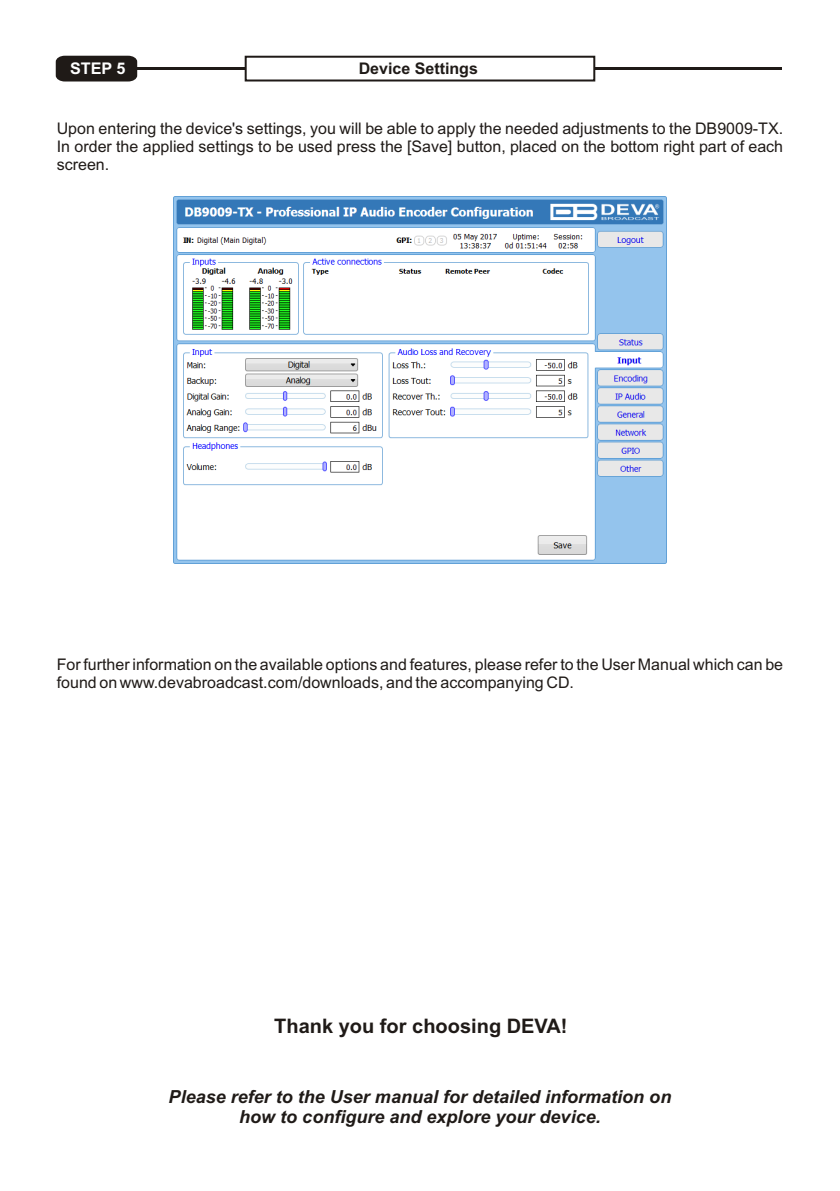
<style>
.page{position:relative;width:840px;height:1191px;background:#fff}
.page>*{position:absolute;margin:0;border:0;box-sizing:border-box;transform-origin:0 0}
.t1{font:700 20px "Arial";color:#1f1a17}
.t2{font:italic 700 18px/20.2px "Arial";color:#1f1a17;text-align:center}
.t3{font:16px/17.8px "Arial";color:#1f1a17;text-align:justify}
.t4{font:700 16px "Arial";color:#1f1a17}
.t5{font:700 16px "Arial";color:#fff}
</style>
<div class="page">
<img style="left:173px;top:196px;width:493px;height:367px">
<hr style="left:99px;top:67px;width:682px;height:3px;background:#1f1a17">
<svg style="left:244px;top:55px;width:352px;height:27px"></svg>
<svg style="left:55px;top:55px;width:83px;height:27px;background:#312c2a"></svg>
<p class="t5" style="left:70px;top:63px;width:57px">STEP 5</p>
<p class="t4" style="left:358px;top:62px;width:121px">Device Settings</p>
<p class="t3" style="left:57px;top:121px;width:727px">Upon entering the device's settings, you will be able to apply the needed adjustments to the DB9009-TX.<br>In order the applied settings to be used press the [Save] button, placed on the bottom right part of each screen.</p>
<p class="t3" style="left:57px;top:657px;width:727px">For further information on the available options and features, please refer to the User Manual which can be found on www.devabroadcast.com/downloads, and the accompanying CD.</p>
<p class="t1" style="left:274px;top:1018px;width:294px">Thank you for choosing DEVA!</p>
<p class="t2" style="left:168px;top:1088px;width:504px">Please refer to the User manual for detailed information on how to configure and explore your device.</p>
</div>
